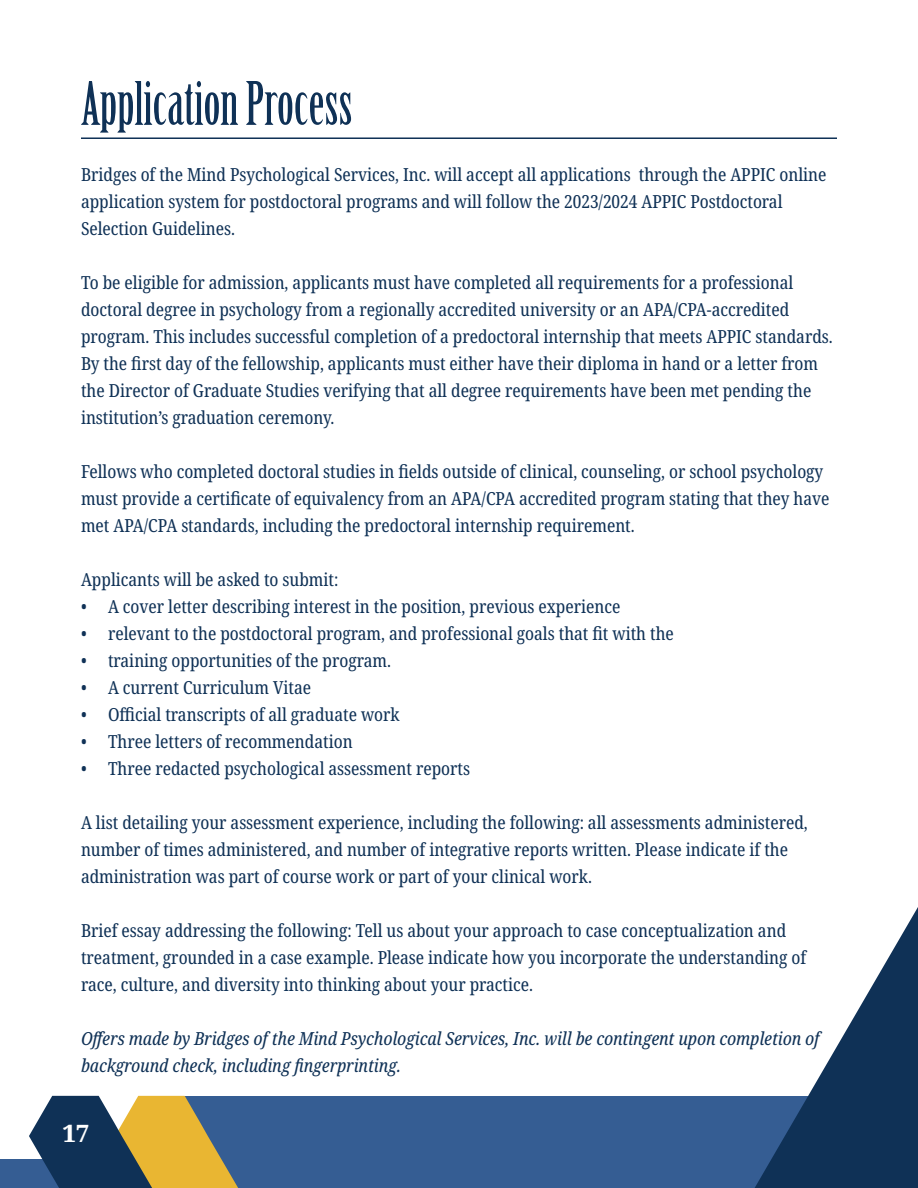
<style>
.page{position:relative;width:918px;height:1188px;background:#fff}
.page>*{position:absolute;margin:0;border:0;box-sizing:border-box;transform-origin:0 0}
.t1{font:58.5px "Birch Std";color:#0f3156}
.t2{font:800 24px "Noto Serif";color:#fff}
.Body_Text{font:condensed 18px/27px "Noto Serif";color:#0f3156}
.Body_Text-2{font:italic condensed 18px/27px "Noto Serif";color:#0f3156}
</style>
<div class="page">
<div style="left:0;top:1159px;width:127px;height:29px;background:#355d93"></div>
<div style="left:165px;top:1097px;width:753px;height:91px;background:#355d93"></div>
<svg style="left:29px;top:1096px;width:209px;height:92px"></svg>
<svg style="left:755px;top:907px;width:163px;height:281px"></svg>
<hr style="left:81px;top:137px;width:756px;height:2px;background:#0f3156">
<h1 class="t1" style="left:81px;top:71px;width:273px">Application Process</h1>
<p class="Body_Text" style="left:81px;top:162px;width:747px">Bridges of the Mind Psychological Services, Inc. will accept all applications through the APPIC online application system for postdoctoral programs and will follow the 2023/2024 APPIC Postdoctoral<br>Selection Guidelines.</p>
<p class="Body_Text" style="left:81px;top:270px;width:753px">To be eligible for admission, applicants must have completed all requirements for a professional doctoral degree in psychology from a regionally accredited university or an APA/CPA-accredited program. This includes successful completion of a predoctoral internship that meets APPIC standards.<br>By the first day of the fellowship, applicants must either have their diploma in hand or a letter from the Director of Graduate Studies verifying that all degree requirements have been met pending the institution’s graduation ceremony.</p>
<p class="Body_Text" style="left:81px;top:459px;width:750px">Fellows who completed doctoral studies in fields outside of clinical, counseling, or school psychology must provide a certificate of equivalency from an APA/CPA accredited program stating that they have met APA/CPA standards, including the predoctoral internship requirement.</p>
<p class="Body_Text" style="left:81px;top:567px;width:259px">Applicants will be asked to submit:</p>
<p class="Body_Text" style="left:81px;top:594px;width:541px">• A cover letter describing interest in the position, previous experience</p>
<p class="Body_Text" style="left:81px;top:621px;width:594px">• relevant to the postdoctoral program, and professional goals that fit with the</p>
<p class="Body_Text" style="left:81px;top:648px;width:312px">• training opportunities of the program.</p>
<p class="Body_Text" style="left:81px;top:675px;width:232px">• A current Curriculum Vitae</p>
<p class="Body_Text" style="left:81px;top:702px;width:320px">• Official transcripts of all graduate work</p>
<p class="Body_Text" style="left:81px;top:729px;width:273px">• Three letters of recommendation</p>
<p class="Body_Text" style="left:81px;top:756px;width:391px">• Three redacted psychological assessment reports</p>
<p class="Body_Text" style="left:81px;top:810px;width:728px">A list detailing your assessment experience, including the following: all assessments administered, number of times administered, and number of integrative reports written. Please indicate if the administration was part of course work or part of your clinical work.</p>
<p class="Body_Text" style="left:81px;top:918px;width:727px">Brief essay addressing the following: Tell us about your approach to case conceptualization and treatment, grounded in a case example. Please indicate how you incorporate the understanding of race, culture, and diversity into thinking about your practice.</p>
<p class="Body_Text-2" style="left:81px;top:1026px;width:740px">Offers made by Bridges of the Mind Psychological Services, Inc. will be contingent upon completion of background check, including fingerprinting.</p>
<p class="t2" style="left:62px;top:1117px;width:29px">17</p>
</div>
